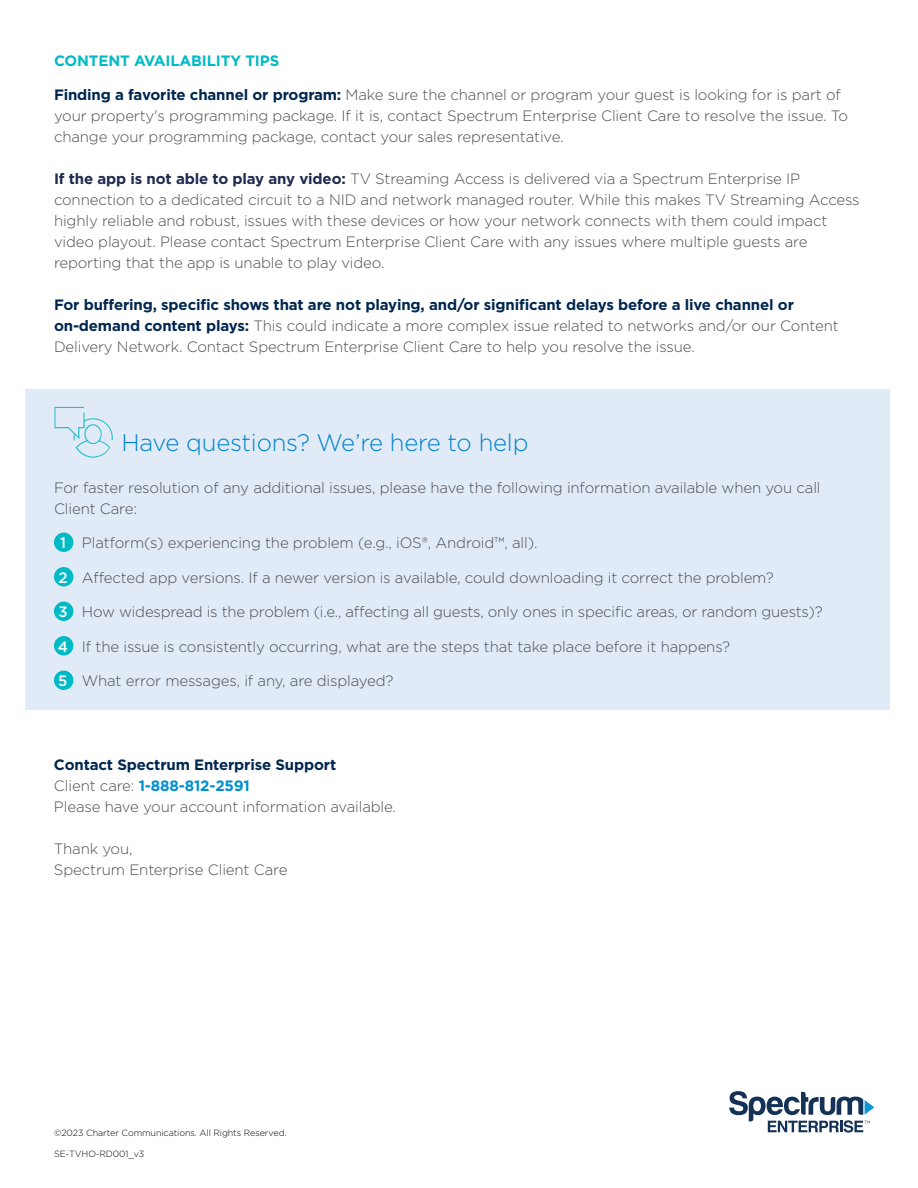
<style>
.page{position:relative;width:918px;height:1188px;background:#fff}
.page>*{position:absolute;margin:0;border:0;box-sizing:border-box;transform-origin:0 0}
.t1{font:300 24px "Gotham";letter-spacing:-.01em;color:#0083ca}
.t2{font:300 15px/21px "Gotham";letter-spacing:-.01em;color:#4d4d4f}
.t3{font:700 15px "Gotham";letter-spacing:-.01em;color:#00bac6}
.t4{font:300 9px "Gotham";letter-spacing:-.01em;color:#000}
.s1{font-weight:700;color:#00274f}
.s2{font-weight:700;color:#1f2b4f}
.s3{font-weight:500;color:#fff}
.s4{font-weight:700;color:#008fd0}
</style>
<div class="page">
<div style="left:26px;top:389px;width:864px;height:321px;background:#e1ebf7"></div>
<svg style="left:729px;top:1091px;width:145px;height:42px"></svg>
<div style="left:54px;top:533px;width:19px;height:19px;background:#00bac6;border-radius:50%"></div>
<div style="left:54px;top:567px;width:19px;height:19px;background:#00bac6;border-radius:50%"></div>
<div style="left:54px;top:602px;width:19px;height:19px;background:#00bac6;border-radius:50%"></div>
<div style="left:54px;top:636px;width:19px;height:19px;background:#00bac6;border-radius:50%"></div>
<div style="left:54px;top:671px;width:19px;height:19px;background:#00bac6;border-radius:50%"></div>
<svg style="left:55px;top:407px;width:58px;height:51px"></svg>
<p class="t3" style="left:54px;top:51px;width:227px">CONTENT AVAILABILITY TIPS</p>
<p class="t2" style="left:54px;top:84px;width:795px"><span class="s1">Finding a favorite channel or program:</span> Make sure the channel or program your guest is looking for is part of your property's programming package. If it is, contact Spectrum Enterprise Client Care to resolve the issue. To change your programming package, contact your sales representative.</p>
<p class="t2" style="left:54px;top:168px;width:807px"><span class="s2">If the app is not able to play any video:</span> TV Streaming Access is delivered via a Spectrum Enterprise IP connection to a dedicated circuit to a NID and network managed router. While this makes TV Streaming Access highly reliable and robust, issues with these devices or how your network connects with them could impact video playout. Please contact Spectrum Enterprise Client Care with any issues where multiple guests are reporting that the app is unable to play video.</p>
<p class="t2" style="left:54px;top:294px;width:786px"><span class="s1">For buffering, specific shows that are not playing, and/or significant delays before a live channel or on-demand content plays:</span> This could indicate a more complex issue related to networks and/or our Content<br>Delivery Network. Contact Spectrum Enterprise Client Care to help you resolve the issue.</p>
<h1 class="t1" style="left:122px;top:427px;width:409px">Have questions? We’re here to help</h1>
<p class="t2" style="left:54px;top:477px;width:768px">For faster resolution of any additional issues, please have the following information available when you call<br>Client Care:</p>
<p class="t2" style="left:60px;top:532px;width:479px"><span class="s3">1</span> Platform(s) experiencing the problem (e.g., iOS®, Android™, all).</p>
<p class="t2" style="left:58px;top:567px;width:717px"><span class="s3">2</span> Affected app versions. If a newer version is available, could downloading it correct the problem?</p>
<p class="t2" style="left:58px;top:601px;width:766px"><span class="s3">3</span> How widespread is the problem (i.e., affecting all guests, only ones in specific areas, or random guests)?</p>
<p class="t2" style="left:58px;top:636px;width:674px"><span class="s3">4</span> If the issue is consistently occurring, what are the steps that take place before it happens?</p>
<p class="t2" style="left:58px;top:670px;width:337px"><span class="s3">5</span> What error messages, if any, are displayed?</p>
<p class="t2" style="left:54px;top:754px;width:344px"><span class="s1">Contact Spectrum Enterprise Support<br></span>Client care: <span class="s4">1-888-812-2591<br></span>Please have your account information available.</p>
<p class="t2" style="left:54px;top:838px;width:235px">Thank you,<br>Spectrum Enterprise Client Care</p>
<p class="t4" style="left:54px;top:1127px;width:234px">©2023 Charter Communications. All Rights Reserved.</p>
<p class="t4" style="left:54px;top:1148px;width:92px">SE-TVHO-RD001_v3</p>
</div>
